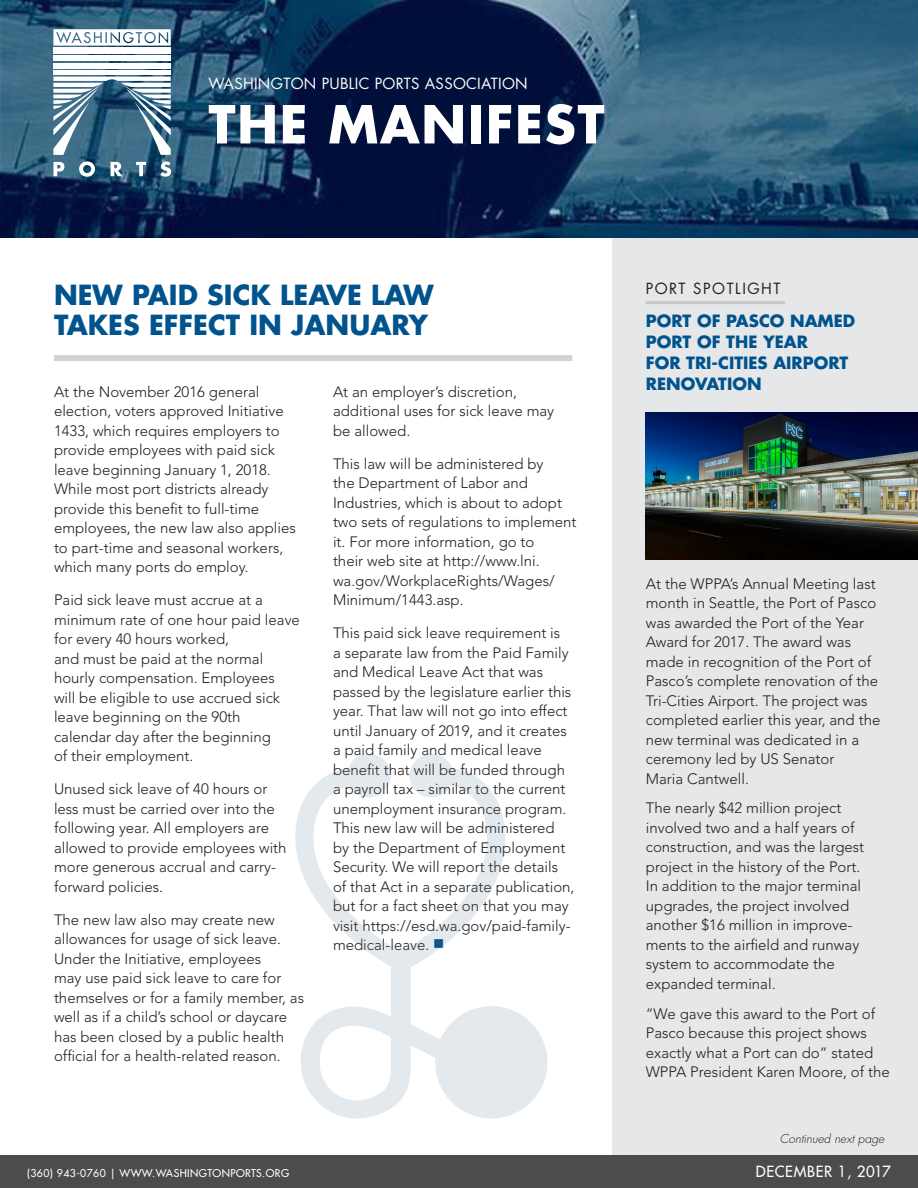
<style>
.page{position:relative;width:918px;height:1188px;background:#fff}
.page>*{position:absolute;margin:0;border:0;box-sizing:border-box;transform-origin:0 0}
.t1{font:700 51px "Futura";letter-spacing:.03em;color:#fff}
.t2{font:700 27px "Futura";color:#00538d}
.t3{font:700 16.5px/21px "Futura";color:#00538d}
.t4{font:300 15px/19.5px "Avenir";color:#231f20}
.t5{font:15px "Futura";letter-spacing:.02em;color:#fff}
.t6{font:15px "Futura";letter-spacing:.04em;color:#fff}
.t7{font:15px "Futura";letter-spacing:.1em;color:#231f20}
.t8{font:italic 300 12px "Futura";color:#231f20}
.t9{font:10.5px "Futura";letter-spacing:.04em;color:#fff}
.s1{color:#00538d}
</style>
<div class="page">
<div style="left:612px;top:238px;width:306px;height:918px;background:#e6e7e9"></div>
<img style="left:0;top:0;width:918px;height:238px">
<div style="left:53px;top:63px;width:118px;height:5px;background:#fff"></div>
<div style="left:53px;top:55px;width:118px;height:6px;background:#fff"></div>
<div style="left:53px;top:47px;width:118px;height:7px;background:#fff"></div>
<div style="left:53px;top:70px;width:118px;height:5px;background:#fff"></div>
<svg style="left:53px;top:77px;width:118px;height:78px"></svg>
<svg style="left:53px;top:29px;width:118px;height:17px"></svg>
<svg style="left:53px;top:162px;width:11px;height:14px"></svg>
<svg style="left:79px;top:161px;width:16px;height:16px"></svg>
<svg style="left:111px;top:162px;width:11px;height:14px"></svg>
<svg style="left:136px;top:162px;width:10px;height:14px"></svg>
<svg style="left:161px;top:162px;width:10px;height:15px"></svg>
<div style="left:0;top:1156px;width:918px;height:32px;background:#4b4c4d"></div>
<div style="left:54px;top:355px;width:518px;height:6px;background:#d1d2d4"></div>
<hr style="left:646px;top:301px;width:139px;height:3px;background:#c7c8ca">
<img style="left:646px;top:412px;width:272px;height:148px">
<svg style="left:295px;top:754px;width:253px;height:365px"></svg>
<p class="t5" style="left:208px;top:74px;width:321px">WASHINGTON PUBLIC PORTS ASSOCIATION</p>
<p class="t1" style="left:208px;top:90px;width:398px">THE MANIFEST</p>
<p class="t2" style="left:54px;top:277px;width:381px">NEW PAID SICK LEAVE LAW</p>
<p class="t2" style="left:54px;top:307px;width:376px">TAKES EFFECT IN JANUARY</p>
<p class="t4" style="left:54px;top:382px;width:243px">At the November 2016 general election, voters approved Initiative 1433, which requires employers to provide employees with paid sick leave beginning January 1, 2018.<br>While most port districts already provide this benefit to full-time employees, the new law also applies to part-time and seasonal workers, which many ports do employ.</p>
<p class="t4" style="left:54px;top:590px;width:247px">Paid sick leave must accrue at a minimum rate of one hour paid leave for every 40 hours worked,<br>and must be paid at the normal hourly compensation. Employees will be eligible to use accrued sick leave beginning on the 90th calendar day after the beginning<br>of their employment.</p>
<p class="t4" style="left:54px;top:779px;width:234px">Unused sick leave of 40 hours or less must be carried over into the following year. All employers are allowed to provide employees with more generous accrual and carry&shy;forward policies.</p>
<p class="t4" style="left:54px;top:910px;width:252px">The new law also may create new allowances for usage of sick leave.<br>Under the Initiative, employees<br>may use paid sick leave to care for themselves or for a family member, as well as if a child’s school or daycare has been closed by a public health official for a health-related reason.</p>
<p class="t4" style="left:333px;top:382px;width:223px">At an employer’s discretion, additional uses for sick leave may be allowed.</p>
<p class="t4" style="left:333px;top:454px;width:245px">This law will be administered by<br>the Department of Labor and<br>Industries, which is about to adopt two sets of regulations to implement it. For more information, go to<br>their web site at http://www.lni. wa.gov/WorkplaceRights/Wages/<br>Minimum/1443.asp.</p>
<p class="t4" style="left:333px;top:623px;width:243px">This paid sick leave requirement is<br>a separate law from the Paid Family and Medical Leave Act that was passed by the legislature earlier this year. That law will not go into effect until January of 2019, and it creates a paid family and medical leave benefit that will be funded through a payroll tax – similar to the current unemployment insurance program.<br>This new law will be administered by the Department of Employment Security. We will report the details of that Act in a separate publication, but for a fact sheet on that you may visit https://esd.wa.gov/paid-family&shy;medical-leave. <span class="s1">■</span></p>
<p class="t7" style="left:646px;top:279px;width:136px">PORT SPOTLIGHT</p>
<p class="t3" style="left:646px;top:311px;width:211px">PORT OF PASCO NAMED<br>PORT OF THE YEAR<br>FOR TRI-CITIES AIRPORT<br>RENOVATION</p>
<p class="t4" style="left:646px;top:574px;width:236px">At the WPPA’s Annual Meeting last month in Seattle, the Port of Pasco was awarded the Port of the Year<br>Award for 2017. The award was made in recognition of the Port of<br>Pasco’s complete renovation of the<br>Tri-Cities Airport. The project was completed earlier this year, and the new terminal was dedicated in a ceremony led by US Senator<br>Maria Cantwell.</p>
<p class="t4" style="left:646px;top:799px;width:220px">The nearly $42 million project involved two and a half years of construction, and was the largest project in the history of the Port.<br>In addition to the major terminal upgrades, the project involved another $16 million in improve&shy;ments to the airfield and runway system to accommodate the expanded terminal.</p>
<p class="t4" style="left:646px;top:1004px;width:246px">“We gave this award to the Port of Pasco because this project shows exactly what a Port can do” stated WPPA President Karen Moore, of the</p>
<p class="t8" style="left:780px;top:1131px;width:106px">Continued next page</p>
<p class="t9" style="left:27px;top:1166px;width:264px">(360) 943-0760 | WWW.WASHINGTONPORTS.ORG</p>
<p class="t6" style="left:756px;top:1162px;width:137px">DECEMBER 1, 2017</p>
</div>
